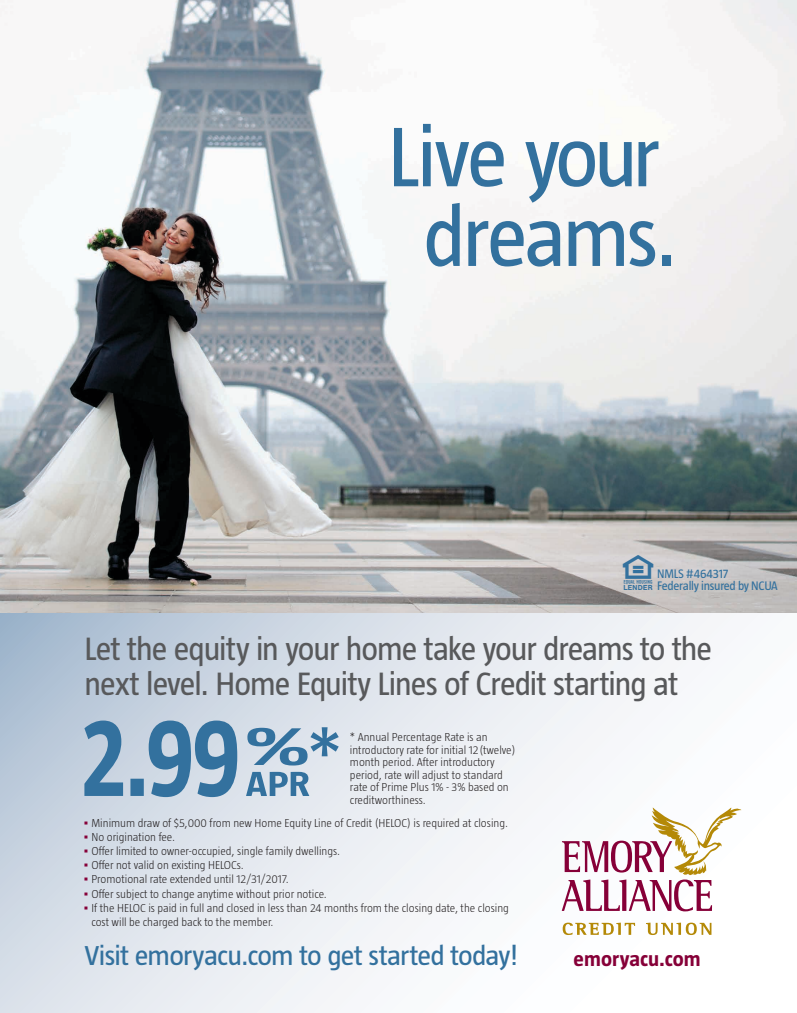
<style>
.page{position:relative;width:797px;height:1013px;background:#fff}
.page>*{position:absolute;margin:0;border:0;box-sizing:border-box;transform-origin:0 0}
.t1{font:86.45px/79.7px "Taz";letter-spacing:-.035em;color:#33719e;text-align:center}
.t2{font:41.6px "Logos Service P01";color:#33719e}
.t3{font:33.2px/34.8px "Taz";letter-spacing:-.03em;color:#58595b}
.t4{font:28.05px "Taz";letter-spacing:-.025em;color:#33719e;scale:1.04 1}
.t5{font:700 21px "Taz";color:#860038;scale:1.04 1}
.t6{font:12.7px "Taz";letter-spacing:-.02em;color:#33719e}
.t7{font:300 11.75px/12.5px "Taz";color:#231f20}
.s1{font-family:"Universal Newswith Comm Pi";font-weight:400;color:#860038}
</style>
<div class="page">
<img style="left:0;top:0;width:796px;height:613px">
<svg style="left:0;top:613px;width:742px;height:399px"></svg>
<svg style="left:561px;top:806px;width:180px;height:105px"></svg>
<svg style="left:562px;top:922px;width:73px;height:13px"></svg>
<svg style="left:646px;top:922px;width:65px;height:13px"></svg>
<svg style="left:84px;top:720px;width:255px;height:77px;background:#91b0c8"></svg>
<h1 class="t1" style="left:387px;top:116px;width:292px">Live your dreams.</h1>
<h2 class="t2" style="left:623px;top:550px;width:32px">P</h2>
<p class="t6" style="left:657px;top:566px;width:73px">NMLS #464317</p>
<p class="t6" style="left:657px;top:579px;width:122px">Federally insured by NCUA</p>
<h3 class="t3" style="left:84px;top:631px;width:629px">Let the equity in your home take your dreams to the next level. Home Equity Lines of Credit starting at</h3>
<p class="t7" style="left:350px;top:731px;width:167px">* Annual Percentage Rate is an introductory rate for initial 12 (twelve) month period. After introductory period, rate will adjust to standard rate of Prime Plus 1% - 3% based on creditworthiness.</p>
<p class="t7" style="left:84px;top:816px;width:425px"><span class="s1">b</span> Minimum draw of $5,000 from new Home Equity Line of Credit (HELOC) is required at closing.</p>
<p class="t7" style="left:84px;top:830px;width:92px"><span class="s1">b</span> No origination fee.</p>
<p class="t7" style="left:84px;top:844px;width:257px"><span class="s1">b</span> Offer limited to owner-occupied, single family dwellings.</p>
<p class="t7" style="left:84px;top:859px;width:161px"><span class="s1">b</span> Offer not valid on existing HELOCs.</p>
<p class="t7" style="left:84px;top:873px;width:206px"><span class="s1">b</span> Promotional rate extended until 12/31/2017.</p>
<p class="t7" style="left:84px;top:887px;width:244px"><span class="s1">b</span> Offer subject to change anytime without prior notice.</p>
<p class="t7" style="left:84px;top:901px;width:426px"><span class="s1">b</span> If the HELOC is paid in full and closed in less than 24 months from the closing date, the closing</p>
<p class="t7" style="left:91px;top:915px;width:183px">cost will be charged back to the member.</p>
<h3 class="t4" style="left:84px;top:940px;width:418px">Visit emoryacu.com to get started today!</h3>
<h3 class="t5" style="left:573px;top:947px;width:124px">emoryacu.com</h3>
</div>
